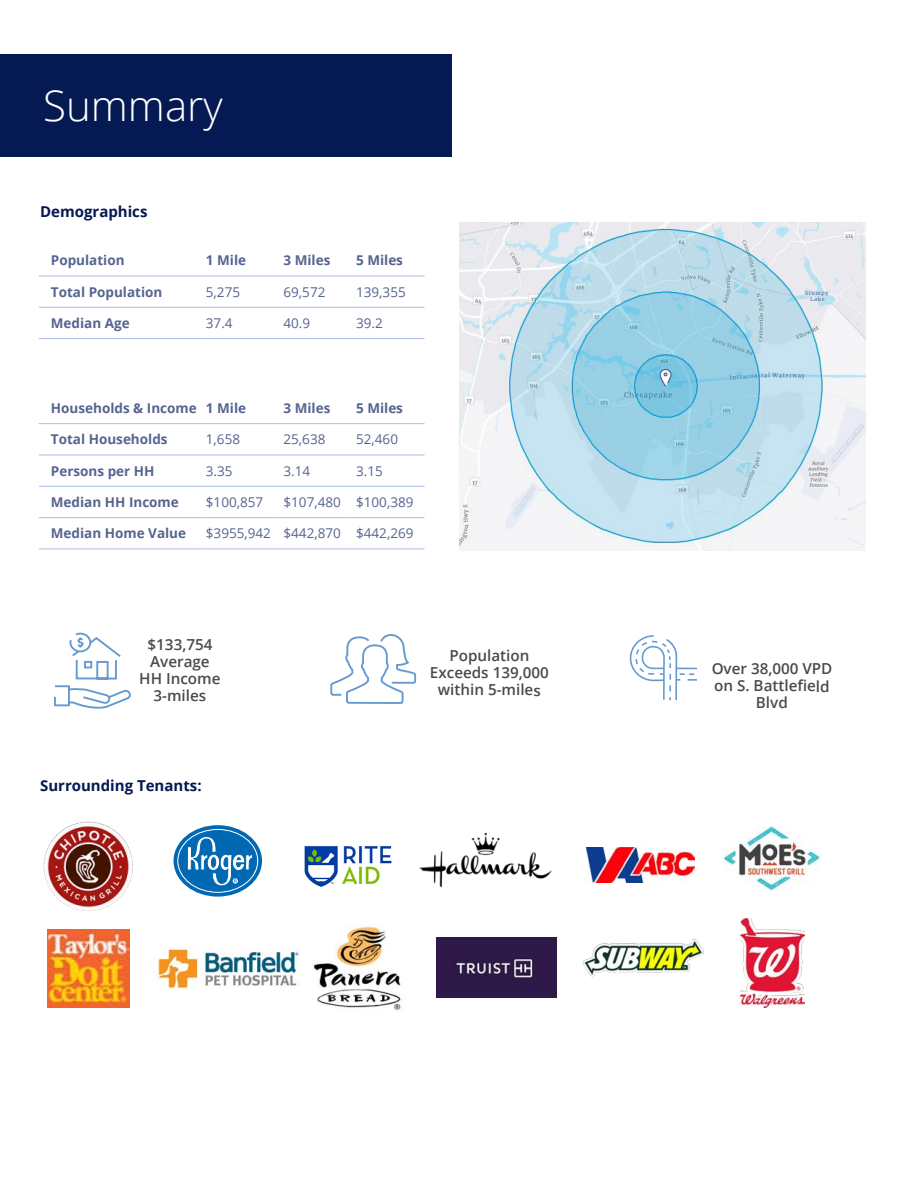
<style>
.page{position:relative;width:918px;height:1188px;background:#fff}
.page>*{position:absolute;margin:0;border:0;box-sizing:border-box;transform-origin:0 0}
.Body_Text_-_Dark_Grey_CMYK{font:300 42px "Open Sans";color:#fff}
.Body_Text_-_Dark_Blue_CMYK{font:600 15.15px/17.1px "Open Sans";letter-spacing:-.005em;color:#4a4a4d;text-align:center}
.t1{font:700 15px "Open Sans";color:#051952}
.Table_Text_2{font:13.5px "Open Sans";color:#56648f}
.Table_Text_1{font:700 13.5px "Open Sans";color:#56648f}
.Table_Text_2-2{font:700 13.5px "Open Sans";color:#56648f}
</style>
<div class="page">
<img style="left:582px;top:938px;width:122px;height:39px">
<div style="left:0;top:54px;width:452px;height:103px;background:#051952"></div>
<img style="left:587px;top:847px;width:108px;height:36px">
<svg style="left:174px;top:825px;width:88px;height:72px"></svg>
<img style="left:151px;top:947px;width:148px;height:43px">
<img style="left:47px;top:930px;width:82px;height:77px">
<img style="left:304px;top:846px;width:88px;height:41px">
<img style="left:740px;top:919px;width:65px;height:88px">
<img style="left:313px;top:926px;width:88px;height:84px">
<svg style="left:54px;top:632px;width:77px;height:77px"></svg>
<svg style="left:629px;top:635px;width:69px;height:66px"></svg>
<svg style="left:330px;top:634px;width:87px;height:70px"></svg>
<img style="left:43px;top:821px;width:90px;height:90px">
<img style="left:723px;top:826px;width:97px;height:66px">
<img style="left:419px;top:832px;width:133px;height:56px">
<img style="left:436px;top:937px;width:121px;height:61px">
<svg style="left:39px;top:275px;width:386px;height:32px"></svg>
<hr style="left:39px;top:276px;width:162px;height:1px;background:#acbbe8">
<hr style="left:201px;top:276px;width:77px;height:1px;background:#acbbe8">
<hr style="left:278px;top:276px;width:73px;height:1px;background:#acbbe8">
<hr style="left:351px;top:276px;width:74px;height:1px;background:#acbbe8">
<hr style="left:39px;top:307px;width:162px;height:1px;background:#acbbe8">
<hr style="left:201px;top:307px;width:77px;height:1px;background:#acbbe8">
<hr style="left:278px;top:307px;width:73px;height:1px;background:#acbbe8">
<hr style="left:351px;top:307px;width:74px;height:1px;background:#acbbe8">
<hr style="left:39px;top:338px;width:162px;height:1px;background:#acbbe8">
<hr style="left:201px;top:338px;width:77px;height:1px;background:#acbbe8">
<hr style="left:278px;top:338px;width:73px;height:1px;background:#acbbe8">
<hr style="left:351px;top:338px;width:74px;height:1px;background:#acbbe8">
<svg style="left:39px;top:424px;width:386px;height:125px"></svg>
<hr style="left:39px;top:423px;width:162px;height:1px;background:#acbbe8">
<hr style="left:201px;top:423px;width:77px;height:1px;background:#acbbe8">
<hr style="left:278px;top:423px;width:73px;height:1px;background:#acbbe8">
<hr style="left:351px;top:423px;width:74px;height:1px;background:#acbbe8">
<hr style="left:39px;top:455px;width:162px;height:1px;background:#acbbe8">
<hr style="left:201px;top:455px;width:77px;height:1px;background:#acbbe8">
<hr style="left:278px;top:455px;width:73px;height:1px;background:#acbbe8">
<hr style="left:351px;top:455px;width:74px;height:1px;background:#acbbe8">
<hr style="left:39px;top:486px;width:162px;height:1px;background:#acbbe8">
<hr style="left:39px;top:517px;width:162px;height:1px;background:#acbbe8">
<hr style="left:39px;top:549px;width:162px;height:1px;background:#acbbe8">
<hr style="left:201px;top:486px;width:77px;height:1px;background:#acbbe8">
<hr style="left:201px;top:517px;width:77px;height:1px;background:#acbbe8">
<hr style="left:201px;top:549px;width:77px;height:1px;background:#acbbe8">
<hr style="left:278px;top:486px;width:73px;height:1px;background:#acbbe8">
<hr style="left:351px;top:486px;width:74px;height:1px;background:#acbbe8">
<hr style="left:278px;top:517px;width:73px;height:1px;background:#acbbe8">
<hr style="left:351px;top:517px;width:74px;height:1px;background:#acbbe8">
<hr style="left:278px;top:549px;width:73px;height:1px;background:#acbbe8">
<hr style="left:351px;top:549px;width:74px;height:1px;background:#acbbe8">
<img style="left:459px;top:222px;width:406px;height:329px">
<p class="Body_Text_-_Dark_Grey_CMYK" style="left:43px;top:77px;width:181px">Summary</p>
<p class="t1" style="left:40px;top:200px;width:109px">Demographics</p>
<p class="Table_Text_1" style="left:51px;top:251px;width:75px">Population</p>
<p class="Table_Text_2-2" style="left:206px;top:251px;width:42px">1 Mile</p>
<p class="Table_Text_2-2" style="left:284px;top:251px;width:48px">3 Miles</p>
<p class="Table_Text_2-2" style="left:356px;top:251px;width:48px">5 Miles</p>
<p class="Table_Text_1" style="left:51px;top:282px;width:113px">Total Population</p>
<p class="Table_Text_2" style="left:206px;top:283px;width:36px">5,275</p>
<p class="Table_Text_2" style="left:284px;top:283px;width:43px">69,572</p>
<p class="Table_Text_2" style="left:356px;top:283px;width:51px">139,355</p>
<p class="Table_Text_1" style="left:51px;top:314px;width:80px">Median Age</p>
<p class="Table_Text_2" style="left:206px;top:314px;width:28px">37.4</p>
<p class="Table_Text_2" style="left:284px;top:314px;width:28px">40.9</p>
<p class="Table_Text_2" style="left:356px;top:314px;width:28px">39.2</p>
<p class="Table_Text_1" style="left:51px;top:399px;width:147px">Households &amp; Income</p>
<p class="Table_Text_2-2" style="left:206px;top:399px;width:42px">1 Mile</p>
<p class="Table_Text_2-2" style="left:284px;top:399px;width:48px">3 Miles</p>
<p class="Table_Text_2-2" style="left:356px;top:399px;width:48px">5 Miles</p>
<p class="Table_Text_1" style="left:51px;top:430px;width:118px">Total Households</p>
<p class="Table_Text_2" style="left:206px;top:430px;width:36px">1,658</p>
<p class="Table_Text_2" style="left:284px;top:430px;width:43px">25,638</p>
<p class="Table_Text_2" style="left:356px;top:430px;width:43px">52,460</p>
<p class="Table_Text_1" style="left:51px;top:461px;width:105px">Persons per HH</p>
<p class="Table_Text_2" style="left:206px;top:462px;width:28px">3.35</p>
<p class="Table_Text_2" style="left:284px;top:462px;width:28px">3.14</p>
<p class="Table_Text_2" style="left:356px;top:462px;width:28px">3.15</p>
<p class="Table_Text_1" style="left:51px;top:493px;width:129px">Median HH Income</p>
<p class="Table_Text_2" style="left:206px;top:493px;width:59px">$100,857</p>
<p class="Table_Text_2" style="left:284px;top:493px;width:59px">$107,480</p>
<p class="Table_Text_2" style="left:356px;top:493px;width:59px">$100,389</p>
<p class="Table_Text_1" style="left:51px;top:524px;width:137px">Median Home Value</p>
<p class="Table_Text_2" style="left:206px;top:524px;width:67px">$3955,942</p>
<p class="Table_Text_2" style="left:284px;top:524px;width:59px">$442,870</p>
<p class="Table_Text_2" style="left:356px;top:524px;width:59px">$442,269</p>
<p class="Body_Text_-_Dark_Blue_CMYK" style="left:139px;top:635px;width:83px">$133,754<br>Average<br>HH Income<br>3-miles</p>
<p class="t1" style="left:40px;top:775px;width:163px">Surrounding Tenants:</p>
<p class="Body_Text_-_Dark_Blue_CMYK" style="left:430px;top:647px;width:120px">Population<br>Exceeds 139,000 within 5-miles</p>
<p class="Body_Text_-_Dark_Blue_CMYK" style="left:712px;top:660px;width:122px">Over 38,000 VPD on S. Battlefield<br>Blvd</p>
</div>
